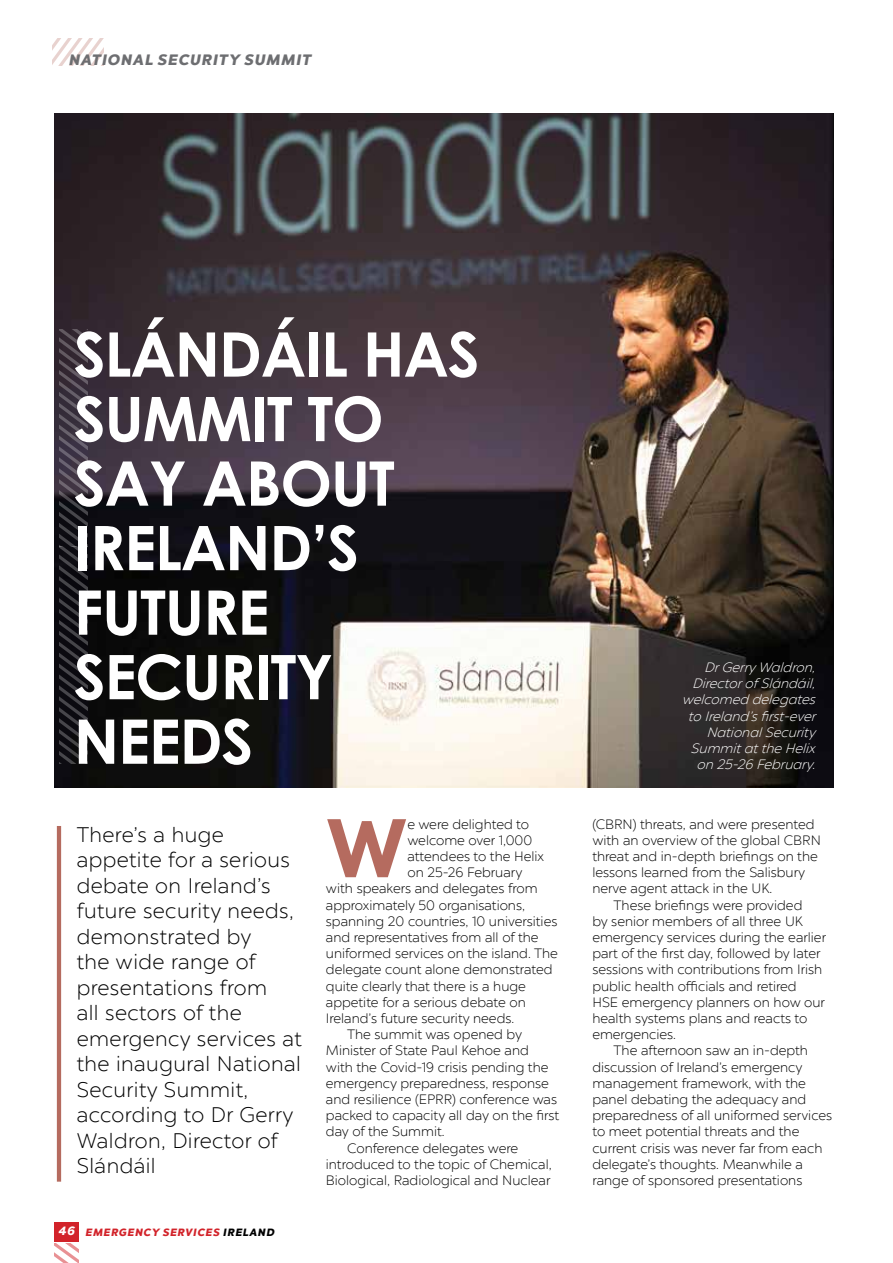
<style>
.page{position:relative;width:893px;height:1263px;background:#fff}
.page>*{position:absolute;margin:0;border:0;box-sizing:border-box;transform-origin:0 0}
.t1{font:700 82.95px "Chronica Pro";color:#b56b5f}
.t2{font:700 61.5px/64.5px "Century Gothic";letter-spacing:-.02em;color:#fff}
.t3{font:300 21px/25.5px "Chronica Pro";letter-spacing:.02em;color:#000}
.t4{font:15px "Chronica Pro Black It";letter-spacing:.07em;color:#6d6e71}
.t5{font:300 13.5px/16.2px "Chronica Pro";color:#000}
.t6{font:13.5px/16.2px "Chronica Pro Light It";color:#fff;text-align:right}
.t7{font:10.5px "Chronica Pro Black It";letter-spacing:.08em;color:#d2232a}
.s1{font-size:12px;color:#fff}
.s2{color:#000}
</style>
<div class="page">
<div style="left:54px;top:1222px;width:24px;height:19px;background:#d2232a"></div>
<svg style="left:54px;top:1243px;width:24px;height:20px"></svg>
<img style="left:54px;top:114px;width:779px;height:674px">
<svg style="left:52px;top:39px;width:52px;height:26px"></svg>
<hr style="left:57px;top:826px;width:4px;height:356px;background:#b56b5f">
<svg style="left:60px;top:329px;width:27px;height:434px"></svg>
<p class="t4" style="left:69px;top:51px;width:244px">NATIONAL SECURITY SUMMIT</p>
<h2 class="t2" style="left:74px;top:319px;width:407px">SLÁNDÁIL HAS<br>SUMMIT TO<br>SAY ABOUT<br>IRELAND’S<br>FUTURE<br>SECURITY<br>NEEDS</h2>
<p class="t3" style="left:77px;top:822px;width:226px">There’s a huge appetite for a serious debate on Ireland’s future security needs, demonstrated by<br>the wide range of presentations from<br>all sectors of the emergency services at the inaugural National<br>Security Summit, according to Dr Gerry<br>Waldron, Director of<br>Slándáil</p>
<p class="t7" style="left:58px;top:1225px;width:217px"><span class="s1">46</span> EMERGENCY SERVICES <span class="s2">IRELAND</span></p>
<h1 class="t1" style="left:326px;top:797px;width:83px">W</h1>
<p class="t5" style="left:407px;top:816px;width:123px">e were delighted to</p>
<p class="t5" style="left:407px;top:832px;width:126px">welcome over 1,000</p>
<p class="t5" style="left:407px;top:848px;width:138px">attendees to the Helix</p>
<p class="t5" style="left:407px;top:864px;width:117px">on 25-26 February</p>
<p class="t5" style="left:326px;top:881px;width:213px">with speakers and delegates from</p>
<p class="t5" style="left:326px;top:897px;width:201px">approximately 50 organisations,</p>
<p class="t5" style="left:326px;top:913px;width:233px">spanning 20 countries, 10 universities</p>
<p class="t5" style="left:326px;top:929px;width:214px">and representatives from all of the</p>
<p class="t5" style="left:326px;top:945px;width:233px">uniformed services on the island. The</p>
<p class="t5" style="left:326px;top:962px;width:228px">delegate count alone demonstrated</p>
<p class="t5" style="left:326px;top:978px;width:201px">quite clearly that there is a huge</p>
<p class="t5" style="left:326px;top:994px;width:201px">appetite for a serious debate on</p>
<p class="t5" style="left:326px;top:1010px;width:190px">Ireland’s future security needs.</p>
<p class="t5" style="left:347px;top:1026px;width:176px">The summit was opened by</p>
<p class="t5" style="left:326px;top:1043px;width:204px">Minister of State Paul Kehoe and</p>
<p class="t5" style="left:326px;top:1059px;width:224px">with the Covid-19 crisis pending the</p>
<p class="t5" style="left:326px;top:1075px;width:224px">emergency preparedness, response</p>
<p class="t5" style="left:326px;top:1091px;width:233px">and resilience (EPRR) conference was</p>
<p class="t5" style="left:326px;top:1107px;width:235px">packed to capacity all day on the first</p>
<p class="t5" style="left:326px;top:1124px;width:120px">day of the Summit.</p>
<p class="t5" style="left:347px;top:1140px;width:172px">Conference delegates were</p>
<p class="t5" style="left:326px;top:1156px;width:227px">introduced to the topic of Chemical,</p>
<p class="t5" style="left:326px;top:1172px;width:226px">Biological, Radiological and Nuclear</p>
<p class="t6" style="left:682px;top:659px;width:136px">Dr Gerry Waldron,<br>Director of Slándáil, welcomed delegates to Ireland’s first-ever<br>National Security<br>Summit at the Helix on 25-26 February.</p>
<p class="t5" style="left:592px;top:816px;width:230px">(CBRN) threats, and were presented with an overview of the global CBRN threat and in-depth briefings on the lessons learned from the Salisbury nerve agent attack in the UK.</p>
<p class="t5" style="left:592px;top:897px;width:235px;text-indent:21px">These briefings were provided<br>by senior members of all three UK emergency services during the earlier part of the first day, followed by later sessions with contributions from Irish public health officials and retired<br>HSE emergency planners on how our health systems plans and reacts to emergencies.</p>
<p class="t5" style="left:592px;top:1043px;width:241px;text-indent:21px">The afternoon saw an in-depth discussion of Ireland’s emergency management framework, with the panel debating the adequacy and preparedness of all uniformed services to meet potential threats and the current crisis was never far from each delegate’s thoughts. Meanwhile a range of sponsored presentations</p>
</div>
